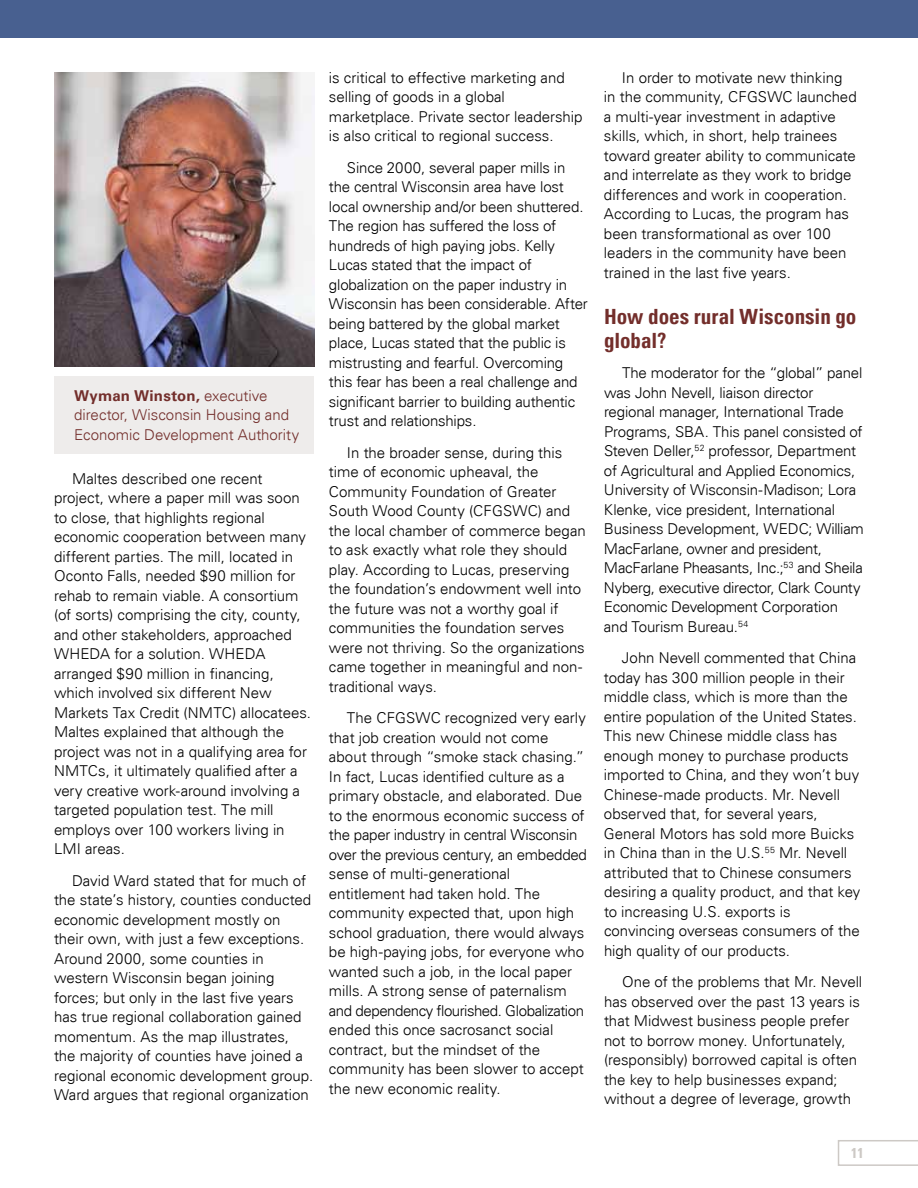
<style>
.page{position:relative;width:918px;height:1188px;background:#fff}
.page>*{position:absolute;margin:0;border:0;box-sizing:border-box;transform-origin:0 0}
.t1{font:700 condensed 21px/24px "Univers";color:#732e2b}
.t2{font:300 15px/19.5px "Univers";letter-spacing:-.005em;color:#000}
.t3{font:300 15px/19.5px "Univers";color:#732e2b}
.t4{font:700 condensed 14.25px "Univers";color:#cdc9c5}
.s1{font-weight:700}
</style>
<div class="page">
<div style="left:0;top:0;width:918px;height:38px;background:#486090"></div>
<svg style="left:838px;top:1140px;width:80px;height:26px"></svg>
<img style="left:54px;top:72px;width:260px;height:295px">
<div style="left:54px;top:376px;width:260px;height:78px;background:#eeeceb"></div>
<p class="t3" style="left:74px;top:386px;width:226px"><span class="s1">Wyman Winston,</span> executive director, Wisconsin Housing and<br>Economic Development Authority</p>
<p class="t2" style="left:54px;top:469px;width:259px;text-indent:18px">Maltes described one recent project, where a paper mill was soon to close, that highlights regional economic cooperation between many different parties. The mill, located in Oconto Falls, needed $90 million for rehab to remain viable. A consortium (of sorts) comprising the city, county, and other stakeholders, approached WHEDA for a solution. WHEDA arranged $90 million in financing, which involved six different New Markets Tax Credit (NMTC) allocatees.<br>Maltes explained that although the project was not in a qualifying area for NMTCs, it ultimately qualified after a very creative work-around involving a targeted population test. The mill employs over 100 workers living in LMI areas.</p>
<p class="t2" style="left:54px;top:871px;width:261px;text-indent:18px">David Ward stated that for much of the state’s history, counties conducted economic development mostly on their own, with just a few exceptions.<br>Around 2000, some counties in western Wisconsin began joining forces; but only in the last five years has true regional collaboration gained momentum. As the map illustrates, the majority of counties have joined a regional economic development group.<br>Ward argues that regional organization</p>
<p class="t2" style="left:329px;top:68px;width:255px">is critical to effective marketing and selling of goods in a global marketplace. Private sector leadership is also critical to regional success.</p>
<p class="t2" style="left:329px;top:158px;width:260px;text-indent:18px">Since 2000, several paper mills in the central Wisconsin area have lost local ownership and/or been shuttered.<br>The region has suffered the loss of hundreds of high paying jobs. Kelly Lucas stated that the impact of globalization on the paper industry in Wisconsin has been considerable. After being battered by the global market place, Lucas stated that the public is mistrusting and fearful. Overcoming this fear has been a real challenge and significant barrier to building authentic trust and relationships.</p>
<p class="t2" style="left:329px;top:443px;width:258px;text-indent:18px">In the broader sense, during this time of economic upheaval, the Community Foundation of Greater South Wood County (CFGSWC) and the local chamber of commerce began to ask exactly what role they should play. According to Lucas, preserving the foundation’s endowment well into the future was not a worthy goal if communities the foundation serves were not thriving. So the organizations came together in meaningful and non&shy;traditional ways.</p>
<p class="t2" style="left:329px;top:708px;width:259px;text-indent:18px">The CFGSWC recognized very early that job creation would not come about through “smoke stack chasing.” In fact, Lucas identified culture as a primary obstacle, and elaborated. Due to the enormous economic success of the paper industry in central Wisconsin over the previous century, an embedded sense of multi-generational entitlement had taken hold. The community expected that, upon high school graduation, there would always be high-paying jobs, for everyone who wanted such a job, in the local paper mills. A strong sense of paternalism and dependency flourished. Globalization ended this once sacrosanct social contract, but the mindset of the community has been slower to accept the new economic reality.</p>
<p class="t2" style="left:604px;top:68px;width:254px;text-indent:18px">In order to motivate new thinking in the community, CFGSWC launched a multi-year investment in adaptive skills, which, in short, help trainees toward greater ability to communicate and interrelate as they work to bridge differences and work in cooperation.<br>According to Lucas, the program has been transformational as over 100 leaders in the community have been trained in the last five years.</p>
<h1 class="t1" style="left:604px;top:305px;width:254px">How does rural Wisconsin go global?</h1>
<p class="t2" style="left:604px;top:363px;width:261px;text-indent:18px">The moderator for the “global” panel was John Nevell, liaison director regional manager, International Trade Programs, SBA. This panel consisted of Steven Deller,<sup>52</sup> professor, Department of Agricultural and Applied Economics, University of Wisconsin-Madison; Lora Klenke, vice president, International Business Development, WEDC; William MacFarlane, owner and president, MacFarlane Pheasants, Inc.;<sup>53</sup> and Sheila Nyberg, executive director, Clark County Economic Development Corporation and Tourism Bureau.<sup>54</sup></p>
<p class="t2" style="left:604px;top:648px;width:258px;text-indent:18px">John Nevell commented that China today has 300 million people in their middle class, which is more than the entire population of the United States.<br>This new Chinese middle class has enough money to purchase products imported to China, and they won’t buy Chinese-made products. Mr. Nevell observed that, for several years, General Motors has sold more Buicks in China than in the U.S.<sup>55</sup> Mr. Nevell attributed that to Chinese consumers desiring a quality product, and that key to increasing U.S. exports is convincing overseas consumers of the high quality of our products.</p>
<p class="t2" style="left:604px;top:972px;width:260px;text-indent:18px">One of the problems that Mr. Nevell has observed over the past 13 years is that Midwest business people prefer not to borrow money. Unfortunately, (responsibly) borrowed capital is often the key to help businesses expand; without a degree of leverage, growth</p>
<p class="t4" style="left:851px;top:1144px;width:14px">11</p>
</div>
